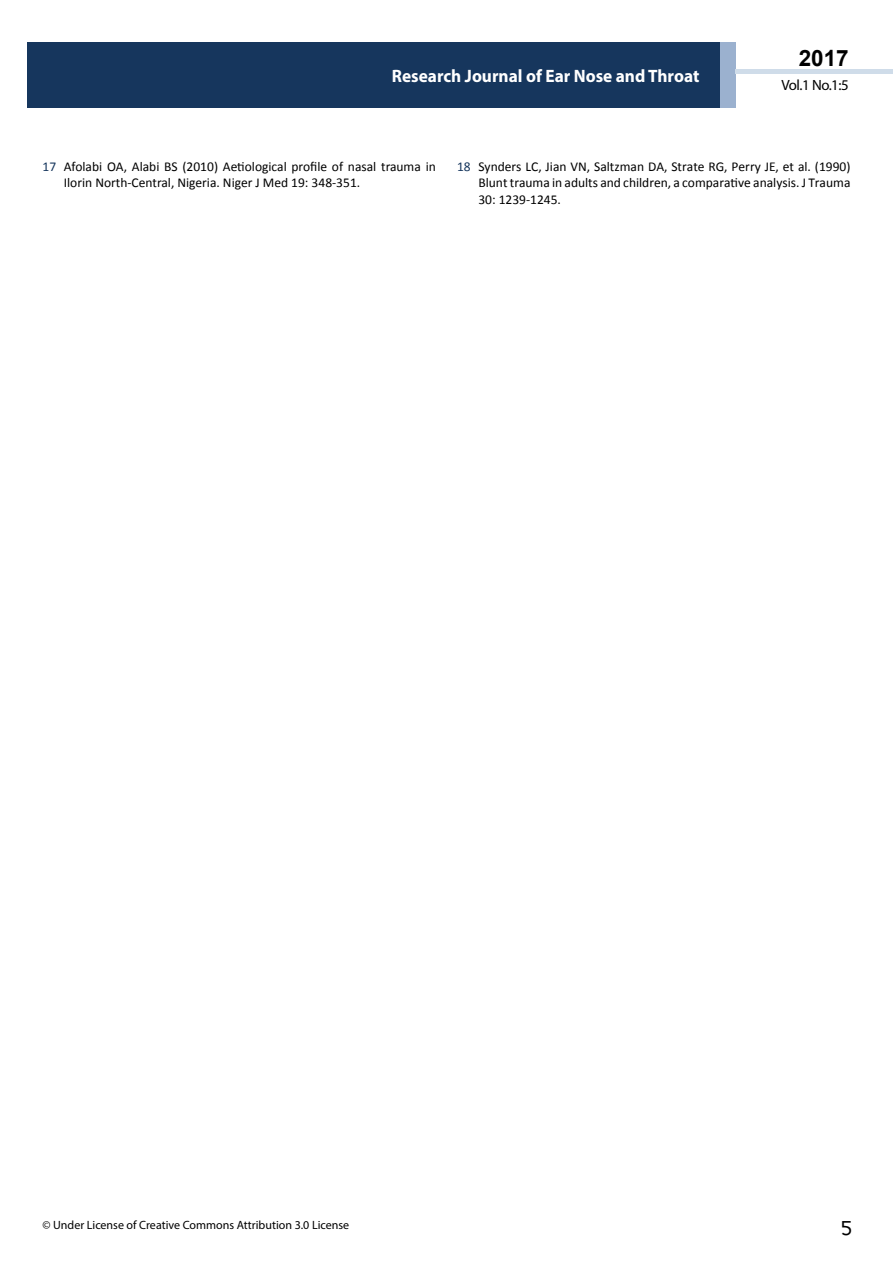
<style>
.page{position:relative;width:893px;height:1263px;background:#fff}
.page>*{position:absolute;margin:0;border:0;box-sizing:border-box;transform-origin:0 0}
.t1{font:25.5px "Tunga";color:#000}
.t2{font:700 22.5px "Arial";color:#000}
.t3{font:700 18px "Myriad Pro";color:#fff;scale:.96 1}
.t4{font:14.85px "Myriad Pro";color:#000}
.t5{font:13.5px/16.2px "Calibri";color:#000}
.t6{font:12px "Myriad Pro";color:#000}
.s1{color:#16365d}
</style>
<div class="page">
<div style="left:27px;top:42px;width:694px;height:66px;background:#16365d"></div>
<div style="left:720px;top:42px;width:16px;height:66px;background:#9bb1cf"></div>
<div style="left:736px;top:69px;width:157px;height:5px;background:#cfdce9"></div>
<h3 class="t3" style="left:392px;top:64px;width:322px">Research Journal of Ear Nose and Throat</h3>
<h2 class="t2" style="left:799px;top:43px;width:52px">2017</h2>
<p class="t4" style="left:781px;top:76px;width:69px">Vol.1 No.1:5</p>
<p class="t5" style="left:64px;top:159px;width:374px;text-indent:-21px"><span class="s1">17</span> Afolabi OA, Alabi BS (2010) Aetiological profile of nasal trauma in<br>Ilorin North-Central, Nigeria. Niger J Med 19: 348-351.</p>
<p class="t5" style="left:478px;top:159px;width:374px;text-align:justify;text-indent:-21px"><span class="s1">18</span> Synders LC, Jian VN, Saltzman DA, Strate RG, Perry JE, et al. (1990)<br>Blunt trauma in adults and children, a comparative analysis. J Trauma 30: 1239-1245.</p>
<p class="t6" style="left:43px;top:1218px;width:308px">© Under License of Creative Commons Attribution 3.0 License</p>
<h1 class="t1" style="left:841px;top:1211px;width:13px">5</h1>
</div>
